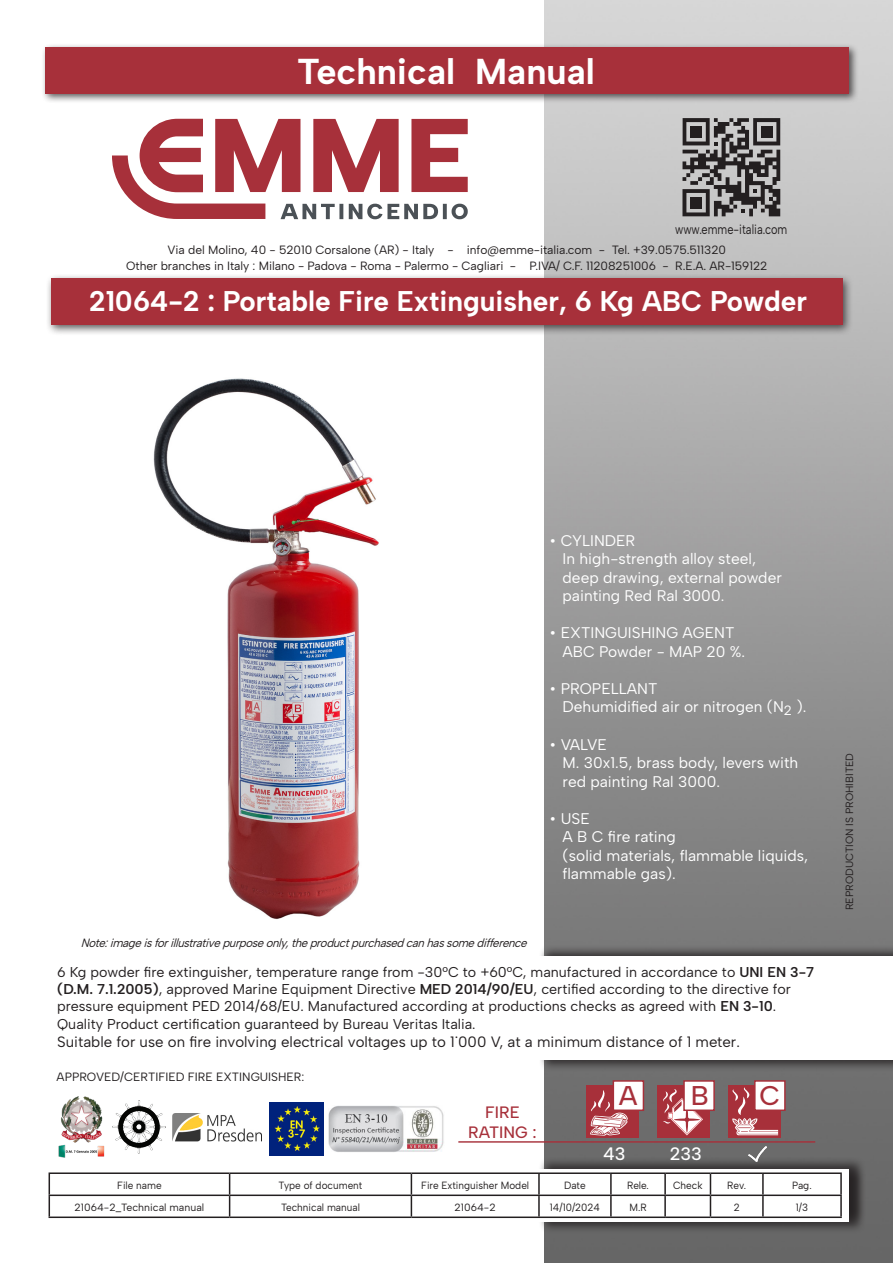
<style>
.page{position:relative;width:893px;height:1263px;background:#fff}
.page>*{position:absolute;margin:0;border:0;box-sizing:border-box;transform-origin:0 0}
.t1{font:700 36px "Albert Sans";color:#fff}
.t2{font:700 28.5px "Albert Sans";color:#fff}
.codice_tabella{font:500 27px "Albert Sans";color:#a7303a}
.codice_tabella-2{font:500 18px "Albert Sans";color:#fff}
.codice_tabella-3{font:500 16.5px "Albert Sans";color:#a7303a}
.codice_tabella-4{font:15.45px "Albert Sans";color:#fff}
.codice_tabella-5{font:15px "Albert Sans";color:#231f20}
.codice_tabella-6{font:14.25px "Albert Sans";color:#231f20}
.t3{font:13.5px "Albert Sans";color:#231f20;scale:.81 1}
.codice_tabella-7{font:12px/16.5px "Albert Sans";letter-spacing:-.005em;color:#231f20;text-align:center}
.codice_tabella-8{font:italic 12px "Albert Sans";color:#231f20;scale:.95 1}
.t4{font:10.5px "Albert Sans";color:#231f20;scale:.95 1}
.t5{font:10.5px "Albert Sans";color:#231f20}
</style>
<div class="page">
<img style="left:544px;top:0;width:349px;height:1263px">
<div style="left:539px;top:952px;width:354px;height:121px;background:#231f20;opacity:.75"></div>
<div style="left:539px;top:944px;width:354px;height:120px;background:#231f20;opacity:.75"></div>
<div style="left:539px;top:956px;width:354px;height:104px;background:#fff"></div>
<div style="left:46px;top:273px;width:807px;height:63px;background:#231f20;opacity:.75"></div>
<div style="left:51px;top:279px;width:791px;height:46px;background:#a7303a"></div>
<div style="left:42px;top:44px;width:817px;height:60px;background:#231f20;opacity:.75"></div>
<div style="left:46px;top:48px;width:803px;height:46px;background:#a7303a"></div>
<div style="left:538px;top:1165px;width:328px;height:69px;background:#231f20;opacity:.75"></div>
<div style="left:538px;top:1156px;width:328px;height:69px;background:#231f20;opacity:.75"></div>
<div style="left:538px;top:1169px;width:311px;height:53px;background:#fff"></div>
<svg style="left:112px;top:119px;width:356px;height:100px"></svg>
<svg style="left:682px;top:118px;width:98px;height:98px;background:#747273"></svg>
<div style="left:690px;top:126px;width:12px;height:12px;background:#231f20"></div>
<div style="left:761px;top:126px;width:11px;height:12px;background:#231f20"></div>
<div style="left:690px;top:197px;width:12px;height:12px;background:#231f20"></div>
<hr style="left:49px;top:1172px;width:181px;height:2px;background:#231f20">
<hr style="left:230px;top:1172px;width:181px;height:2px;background:#231f20">
<hr style="left:411px;top:1172px;width:128px;height:2px;background:#231f20">
<hr style="left:539px;top:1172px;width:72px;height:2px;background:#231f20">
<hr style="left:538px;top:1174px;width:2px;height:20px;background:#231f20">
<hr style="left:611px;top:1172px;width:54px;height:2px;background:#231f20">
<hr style="left:610px;top:1174px;width:2px;height:20px;background:#231f20">
<hr style="left:665px;top:1172px;width:45px;height:2px;background:#231f20">
<hr style="left:664px;top:1174px;width:2px;height:20px;background:#231f20">
<hr style="left:710px;top:1172px;width:53px;height:2px;background:#231f20">
<hr style="left:763px;top:1172px;width:79px;height:2px;background:#231f20">
<hr style="left:762px;top:1174px;width:2px;height:20px;background:#231f20">
<hr style="left:840px;top:1174px;width:2px;height:20px;background:#231f20">
<hr style="left:49px;top:1194px;width:181px;height:2px;background:#231f20">
<svg style="left:49px;top:1174px;width:1px;height:42px"></svg>
<hr style="left:230px;top:1194px;width:181px;height:2px;background:#231f20">
<svg style="left:229px;top:1174px;width:1px;height:42px"></svg>
<hr style="left:411px;top:1194px;width:128px;height:2px;background:#231f20">
<svg style="left:411px;top:1174px;width:1px;height:42px"></svg>
<hr style="left:539px;top:1194px;width:72px;height:2px;background:#231f20">
<hr style="left:538px;top:1196px;width:2px;height:20px;background:#231f20">
<hr style="left:611px;top:1194px;width:54px;height:2px;background:#231f20">
<hr style="left:610px;top:1196px;width:2px;height:20px;background:#231f20">
<hr style="left:665px;top:1194px;width:45px;height:2px;background:#231f20">
<hr style="left:664px;top:1196px;width:2px;height:20px;background:#231f20">
<hr style="left:710px;top:1194px;width:53px;height:2px;background:#231f20">
<svg style="left:710px;top:1174px;width:1px;height:42px"></svg>
<hr style="left:763px;top:1194px;width:79px;height:2px;background:#231f20">
<hr style="left:762px;top:1196px;width:2px;height:20px;background:#231f20">
<hr style="left:840px;top:1196px;width:2px;height:20px;background:#231f20">
<hr style="left:49px;top:1216px;width:181px;height:2px;background:#231f20">
<hr style="left:230px;top:1216px;width:181px;height:2px;background:#231f20">
<hr style="left:411px;top:1216px;width:128px;height:2px;background:#231f20">
<hr style="left:539px;top:1216px;width:72px;height:2px;background:#231f20">
<hr style="left:611px;top:1216px;width:54px;height:2px;background:#231f20">
<hr style="left:665px;top:1216px;width:45px;height:2px;background:#231f20">
<hr style="left:710px;top:1216px;width:53px;height:2px;background:#231f20">
<hr style="left:763px;top:1216px;width:79px;height:2px;background:#231f20">
<hr style="left:458px;top:1141px;width:357px;height:1px;background:#a7303a">
<img style="left:748px;top:1146px;width:19px;height:16px">
<div style="left:586px;top:1085px;width:53px;height:52px;background:#a7303a"></div>
<svg style="left:590px;top:1090px;width:38px;height:46px"></svg>
<div style="left:657px;top:1085px;width:53px;height:52px;background:#a7303a"></div>
<svg style="left:663px;top:1089px;width:40px;height:46px"></svg>
<svg style="left:728px;top:1085px;width:52px;height:52px"></svg>
<svg style="left:732px;top:1087px;width:46px;height:48px;background:#bd646b"></svg>
<div style="left:683px;top:1080px;width:32px;height:31px;background:#fff;border:2px solid #a7303a"></div>
<div style="left:754px;top:1080px;width:32px;height:31px;background:#fff;border:2px solid #a7303a"></div>
<div style="left:613px;top:1080px;width:31px;height:31px;background:#fff;border:2px solid #a7303a"></div>
<img style="left:269px;top:1102px;width:54px;height:54px">
<img style="left:329px;top:1106px;width:115px;height:46px">
<img style="left:58px;top:1096px;width:47px;height:62px">
<img style="left:112px;top:1100px;width:54px;height:54px">
<img style="left:172px;top:1113px;width:89px;height:28px">
<img style="left:153px;top:378px;width:226px;height:541px">
<h1 class="t1" style="left:297px;top:49px;width:299px">Technical Manual</h1>
<p class="t3" style="left:675px;top:221px;width:140px">www.emme-italia.com</p>
<p class="codice_tabella-7" style="left:126px;top:241px;width:643px">Via del Molino, 40 - 52010 Corsalone (AR) - Italy - info@emme-italia.com - Tel. +39.0575.511320<br>Other branches in Italy : Milano - Padova - Roma - Palermo - Cagliari - P.IVA/ C.F. 11208251006 - R.E.A. AR-159122</p>
<h2 class="t2" style="left:89px;top:283px;width:719px">21064-2 : Portable Fire Extinguisher, 6 Kg ABC Powder</h2>
<p class="codice_tabella-8" style="left:81px;top:935px;width:475px">Note:imageisforillustrativepurposeonly,theproductpurchasedcanhassomedifference</p>
<p class="codice_tabella-4" style="left:550px;top:531px;width:87px">• CYLINDER</p>
<p class="codice_tabella-4" style="left:563px;top:549px;width:195px">In high-strength alloy steel,</p>
<p class="codice_tabella-4" style="left:563px;top:568px;width:221px">deep drawing, external powder</p>
<p class="codice_tabella-4" style="left:563px;top:586px;width:163px">painting Red Ral 3000.</p>
<p class="codice_tabella-4" style="left:550px;top:623px;width:186px">• EXTINGUISHING AGENT</p>
<p class="codice_tabella-4" style="left:563px;top:642px;width:184px">ABC Powder - MAP 20 %.</p>
<p class="codice_tabella-4" style="left:550px;top:679px;width:109px">• PROPELLANT</p>
<p class="codice_tabella-4" style="left:563px;top:698px;width:245px">Dehumidified air or nitrogen (N<sub>2</sub> ).</p>
<p class="codice_tabella-4" style="left:550px;top:735px;width:59px">• VALVE</p>
<p class="codice_tabella-4" style="left:563px;top:753px;width:237px">M. 30x1.5, brass body, levers with</p>
<p class="codice_tabella-4" style="left:563px;top:772px;width:159px">red painting Ral 3000.</p>
<p class="codice_tabella-4" style="left:550px;top:809px;width:42px">• USE</p>
<p class="codice_tabella-4" style="left:563px;top:827px;width:115px">A B C fire rating</p>
<p class="codice_tabella-4" style="left:563px;top:846px;width:247px">(solid materials, flammable liquids,</p>
<p class="codice_tabella-4" style="left:563px;top:864px;width:115px">flammable gas).</p>
<p class="codice_tabella-6" style="left:57px;top:963px;width:758px">6 Kg powder fire extinguisher, temperature range from -30°C to +60°C, manufactured in accordance to UNI EN 3-7</p>
<p class="codice_tabella-6" style="left:57px;top:980px;width:735px">(D.M. 7.1.2005), approved Marine Equipment Directive MED 2014/90/EU, certified according to the directive for</p>
<p class="codice_tabella-6" style="left:57px;top:997px;width:720px">pressure equipment PED 2014/68/EU. Manufactured according at productions checks as agreed with EN 3-10.</p>
<p class="codice_tabella-6" style="left:57px;top:1015px;width:420px">Quality Product certification guaranteed by Bureau Veritas Italia.</p>
<p class="codice_tabella-5" style="left:57px;top:1032px;width:684px">Suitable for use on fire involving electrical voltages up to 1 000 V, at a minimum distance of 1 meter.</p>
<p class="codice_tabella-5" style="left:455px;top:1023px;width:5px">.</p>
<p class="codice_tabella-7" style="left:57px;top:1069px;width:249px">APPROVED/CERTIFIED FIRE EXTINGUISHER:</p>
<p class="codice_tabella-3" style="left:485px;top:1102px;width:36px">FIRE</p>
<p class="codice_tabella-3" style="left:468px;top:1122px;width:70px">RATING :</p>
<p class="codice_tabella" style="left:619px;top:1079px;width:20px">A</p>
<p class="codice_tabella" style="left:691px;top:1079px;width:20px">B</p>
<p class="codice_tabella" style="left:759px;top:1079px;width:22px">C</p>
<p class="codice_tabella-2" style="left:603px;top:1142px;width:24px">43</p>
<p class="codice_tabella-2" style="left:670px;top:1142px;width:34px">233</p>
<p class="t4" style="left:117px;top:1179px;width:48px">File name</p>
<p class="t4" style="left:279px;top:1179px;width:90px">Type of document</p>
<p class="t4" style="left:421px;top:1179px;width:115px">Fire Extinguisher Model</p>
<p class="t4" style="left:564px;top:1179px;width:24px">Date</p>
<p class="t4" style="left:627px;top:1179px;width:24px">Rele.</p>
<p class="t4" style="left:673px;top:1179px;width:33px">Check</p>
<p class="t4" style="left:727px;top:1179px;width:21px">Rev.</p>
<p class="t4" style="left:792px;top:1179px;width:22px">Pag.</p>
<p class="t5" style="left:75px;top:1201px;width:131px">21064-2_Technical manual</p>
<p class="t4" style="left:281px;top:1201px;width:85px">Technical manual</p>
<p class="t5" style="left:455px;top:1201px;width:43px">21064-2</p>
<p class="t4" style="left:550px;top:1201px;width:54px">14/10/2024</p>
<p class="t4" style="left:629px;top:1201px;width:20px">M.R</p>
<p class="t4" style="left:734px;top:1201px;width:8px">2</p>
<p class="t4" style="left:796px;top:1201px;width:14px">1/3</p>
<p class="t5" style="left:843px;top:910px;width:159px;rotate:-90deg">REPRODUCTION IS PROHIBITED</p>
</div>
